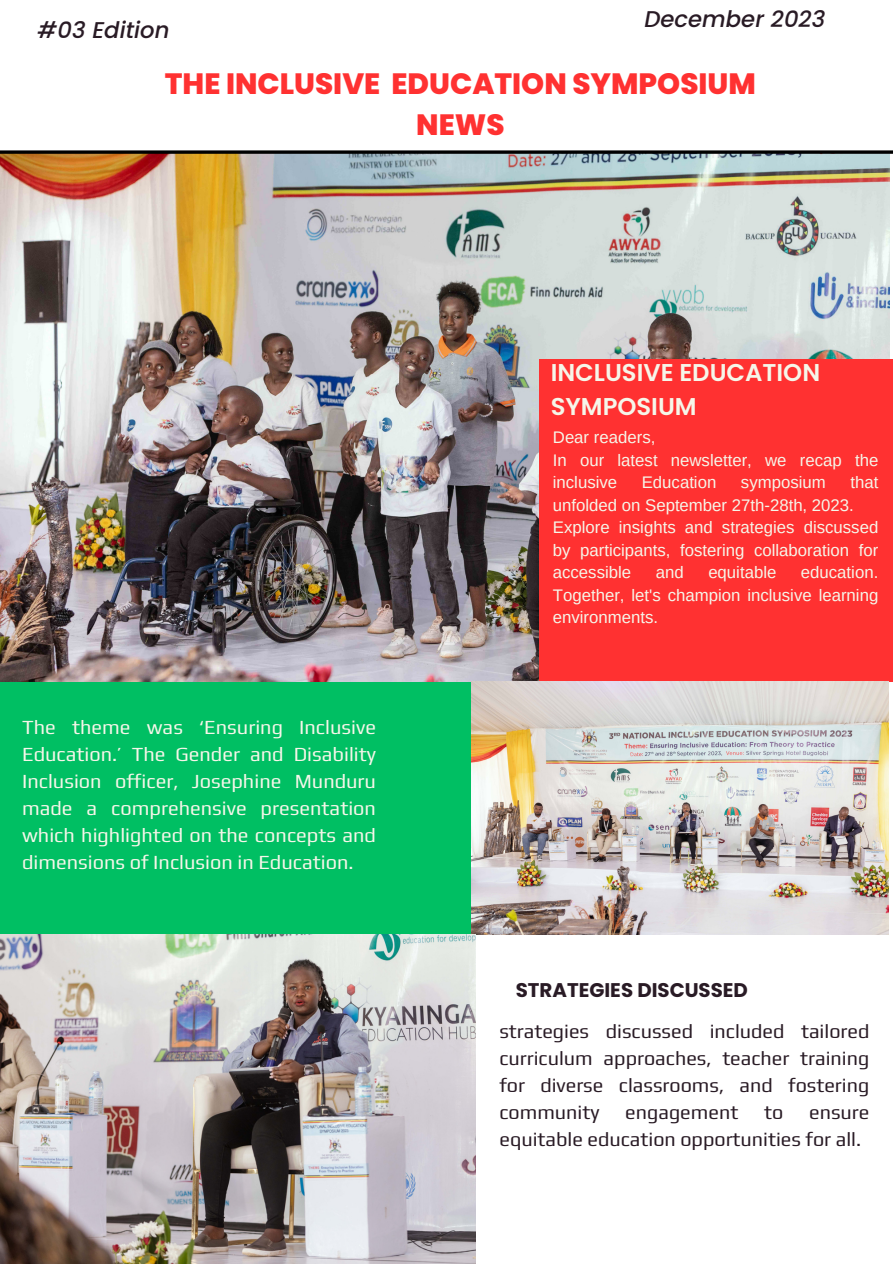
<style>
.page{position:relative;width:893px;height:1264px;background:#fff}
.page>*{position:absolute;margin:0;border:0;box-sizing:border-box;transform-origin:0 0}
.t1{font:800 29.4px/40.3px "Poppins";color:#ff3131;text-align:center}
.t2{font:600 24.3px/33.8px "Poppins";color:#f6f6e9}
.t3{font:italic 500 22.8px "Poppins";color:#291b25}
.t4{font:19.95px/27px "Play";color:#f6f6e9;text-align:justify}
.t5{font:19.8px/27px "Play";color:#291b25;text-align:justify}
.t6{font:700 19.8px "Poppins";color:#291b25}
.t7{font:16.8px/22.5px "Arimo";color:#f6f6e9}
</style>
<div class="page">
<div style="left:0;top:667px;width:475px;height:494px;background:#00bf63"></div>
<img style="left:0;top:154px;width:889px;height:527px">
<div style="left:539px;top:359px;width:353px;height:322px;background:#ff3131"></div>
<img style="left:471px;top:681px;width:417px;height:253px">
<img style="left:0;top:934px;width:475px;height:328px">
<svg style="left:0;top:150px;width:892px;height:4px;background:#222221"></svg>
<h1 class="t3" style="left:38px;top:14px;width:133px">#03 Edition</h1>
<h4 class="t3" style="left:644px;top:3px;width:182px">December 2023</h4>
<h3 class="t1" style="left:165px;top:64px;width:592px">THE INCLUSIVE EDUCATION SYMPOSIUM<br>NEWS</h3>
<h5 class="t2" style="left:550px;top:355px;width:271px">INCLUSIVE EDUCATION<br>SYMPOSIUM</h5>
<p class="t4" style="left:22px;top:713px;width:355px">The theme was ‘Ensuring Inclusive Education.’ The Gender and Disability Inclusion officer, Josephine Munduru made a comprehensive presentation which highlighted on the concepts and dimensions of Inclusion in Education.</p>
<p class="t7" style="left:553px;top:426px;width:104px">Dear readers,</p>
<p class="t7" style="left:553px;top:449px;width:327px">In our latest newsletter, we recap the inclusive</p>
<p class="t7" style="left:553px;top:471px;width:327px;text-indent:297px">that unfolded on September 27th-28th, 2023.</p>
<h5 class="t7" style="left:553px;top:516px;width:327px;text-align:justify">Explore insights and strategies discussed by participants, fostering collaboration for accessible</h5>
<p class="t7" style="left:641px;top:471px;width:76px">Education</p>
<p class="t7" style="left:741px;top:471px;width:86px">symposium</p>
<h5 class="t7" style="left:553px;top:561px;width:327px;text-align:justify;text-indent:248px">education.<br>Together, let's champion inclusive learning environments.</h5>
<h5 class="t7" style="left:655px;top:561px;width:29px">and</h5>
<h5 class="t7" style="left:708px;top:561px;width:70px">equitable</h5>
<h3 class="t6" style="left:516px;top:975px;width:234px">STRATEGIES DISCUSSED</h3>
<h2 class="t5" style="left:499px;top:1017px;width:371px">strategies discussed included tailored curriculum approaches, teacher training for diverse classrooms, and fostering community</h2>
<h2 class="t5" style="left:625px;top:1098px;width:114px">engagement</h2>
<h2 class="t5" style="left:764px;top:1098px;width:21px">to</h2>
<h2 class="t5" style="left:499px;top:1098px;width:371px;text-indent:309px">ensure equitable education opportunities for all.</h2>
</div>
